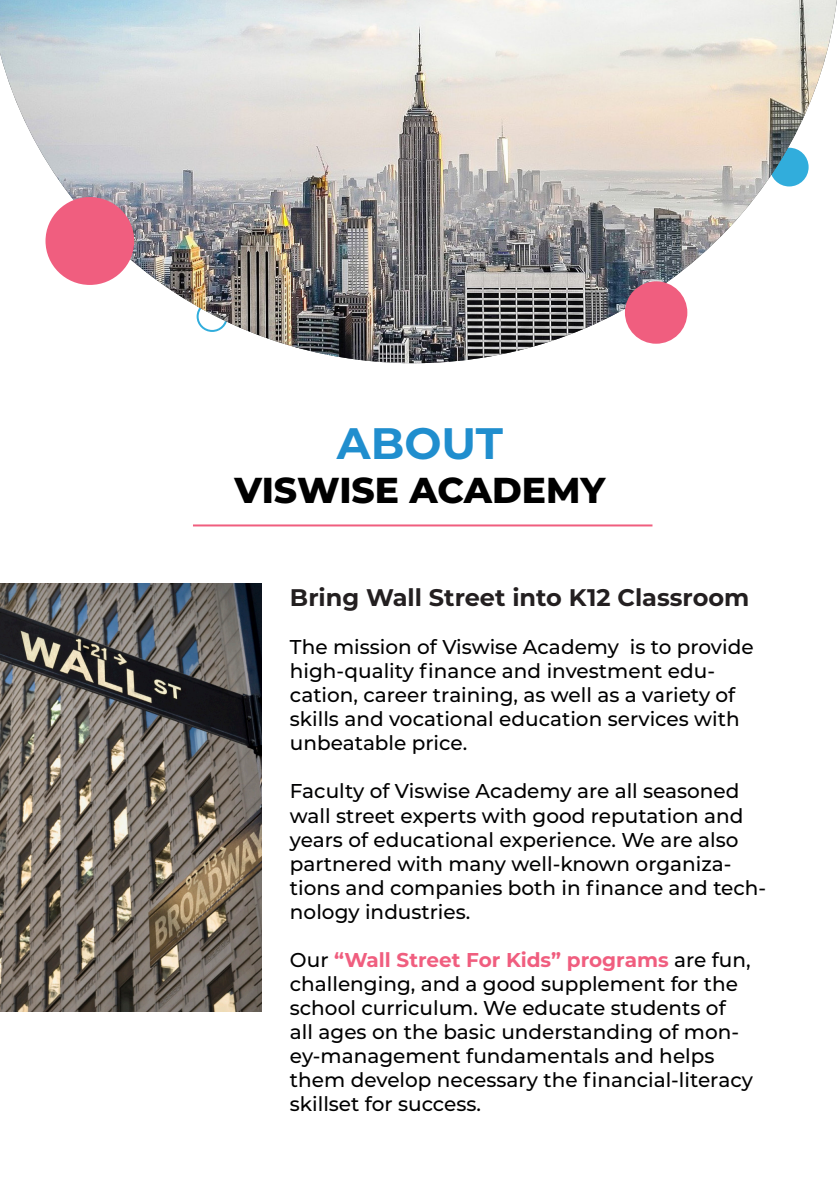
<style>
.page{position:relative;width:840px;height:1191px;background:#fff}
.page>*{position:absolute;margin:0;border:0;box-sizing:border-box;transform-origin:0 0}
.t1{font:700 44px "Montserrat";color:#208ece}
.t2{font:800 36px "Montserrat";color:#000}
.t3{font:700 24px "Montserrat";color:#231f20}
.t4{font:500 20px/24px "Montserrat";color:#000001}
.s1{font-weight:700;color:#f05e7f}
</style>
<div class="page">
<img style="left:0;top:583px;width:261px;height:428px">
<img style="left:0;top:0;width:836px;height:363px">
<div style="left:624px;top:281px;width:63px;height:63px;background:#f05e7f;border-radius:50%"></div>
<hr style="left:193px;top:524px;width:459px;height:2px;background:#f05e7f">
<div style="left:45px;top:197px;width:89px;height:88px;background:#f05e7f;border-radius:50%"></div>
<p class="t1" style="left:337px;top:412px;width:167px">ABOUT</p>
<p class="t2" style="left:234px;top:463px;width:372px">VISWISE ACADEMY</p>
<p class="t3" style="left:290px;top:580px;width:460px">Bring Wall Street into K12 Classroom</p>
<p class="t4" style="left:290px;top:634px;width:465px">The mission of Viswise Academy is to provide high-quality finance and investment edu&shy;cation, career training, as well as a variety of skills and vocational education services with unbeatable price.</p>
<p class="t4" style="left:290px;top:778px;width:477px">Faculty of Viswise Academy are all seasoned wall street experts with good reputation and years of educational experience. We are also partnered with many well-known organiza&shy;tions and companies both in finance and tech&shy;nology industries.</p>
<p class="t4" style="left:290px;top:946px;width:464px">Our <span class="s1">“Wall Street For Kids” programs</span> are fun, challenging, and a good supplement for the school curriculum. We educate students of all ages on the basic understanding of mon&shy;ey-management fundamentals and helps them develop necessary the financial-literacy skillset for success.</p>
</div>
